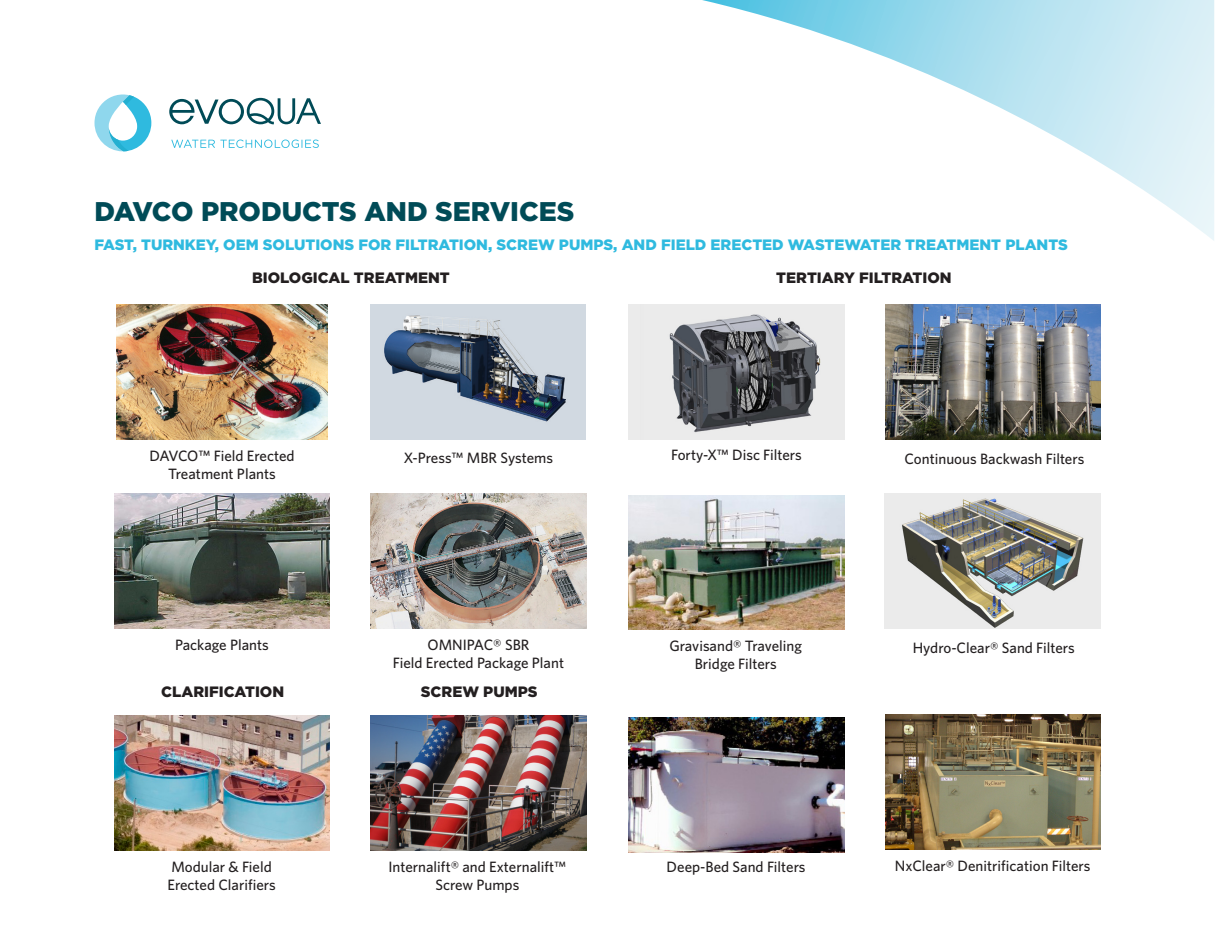
<style>
.page{position:relative;width:1215px;height:945px;background:#fff}
.page>*{position:absolute;margin:0;border:0;box-sizing:border-box;transform-origin:0 0}
.t1{font:900 27px "Gotham";color:#004b57}
.t2{font:500 15px/18px "Whitney";color:#231f20;text-align:center}
.t3{font:900 15px "Gotham";color:#2fbadf}
.t4{font:900 15px "Gotham";color:#231f20}
</style>
<div class="page">
<img style="left:114px;top:494px;width:216px;height:134px">
<img style="left:370px;top:304px;width:215px;height:136px">
<svg style="left:702px;top:0;width:512px;height:241px"></svg>
<svg style="left:169px;top:98px;width:152px;height:26px"></svg>
<svg style="left:171px;top:140px;width:148px;height:8px"></svg>
<svg style="left:95px;top:94px;width:56px;height:57px"></svg>
<img style="left:116px;top:304px;width:212px;height:136px">
<img style="left:114px;top:716px;width:216px;height:134px">
<img style="left:371px;top:716px;width:216px;height:134px">
<img style="left:885px;top:715px;width:216px;height:135px">
<img style="left:885px;top:304px;width:216px;height:136px">
<img style="left:628px;top:495px;width:216px;height:135px">
<img style="left:628px;top:304px;width:216px;height:136px">
<img style="left:370px;top:494px;width:216px;height:134px">
<img style="left:628px;top:718px;width:216px;height:135px">
<img style="left:884px;top:494px;width:216px;height:135px">
<p class="t1" style="left:94px;top:193px;width:481px">DAVCO PRODUCTS AND SERVICES</p>
<p class="t3" style="left:94px;top:235px;width:975px">FAST, TURNKEY, OEM SOLUTIONS FOR FILTRATION, SCREW PUMPS, AND FIELD ERECTED WASTEWATER TREATMENT PLANTS</p>
<p class="t4" style="left:252px;top:268px;width:199px">BIOLOGICAL TREATMENT</p>
<p class="t4" style="left:776px;top:268px;width:177px">TERTIARY FILTRATION</p>
<p class="t2" style="left:149px;top:446px;width:147px">DAVCO™ Field Erected<br>Treatment Plants</p>
<p class="t2" style="left:404px;top:449px;width:151px">X-Press™ MBR Systems</p>
<p class="t2" style="left:671px;top:445px;width:132px">Forty-X™ Disc Filters</p>
<p class="t2" style="left:905px;top:449px;width:181px">Continuous Backwash Filters</p>
<p class="t2" style="left:175px;top:635px;width:95px">Package Plants</p>
<p class="t2" style="left:393px;top:635px;width:173px">OMNIPAC® SBR<br>Field Erected Package Plant</p>
<p class="t2" style="left:669px;top:637px;width:134px">Gravisand® Traveling<br>Bridge Filters</p>
<p class="t2" style="left:913px;top:639px;width:164px">Hydro-Clear® Sand Filters</p>
<p class="t4" style="left:161px;top:682px;width:124px">CLARIFICATION</p>
<p class="t4" style="left:421px;top:682px;width:118px">SCREW PUMPS</p>
<p class="t2" style="left:167px;top:857px;width:110px;text-align:left">Modular &amp; Field<br>Erected Clarifiers</p>
<p class="t2" style="left:388px;top:857px;width:179px">Internalift® and Externalift™<br>Screw Pumps</p>
<p class="t2" style="left:895px;top:856px;width:197px">NxClear® Denitrification Filters</p>
<p class="t2" style="left:667px;top:858px;width:140px">Deep-Bed Sand Filters</p>
</div>
